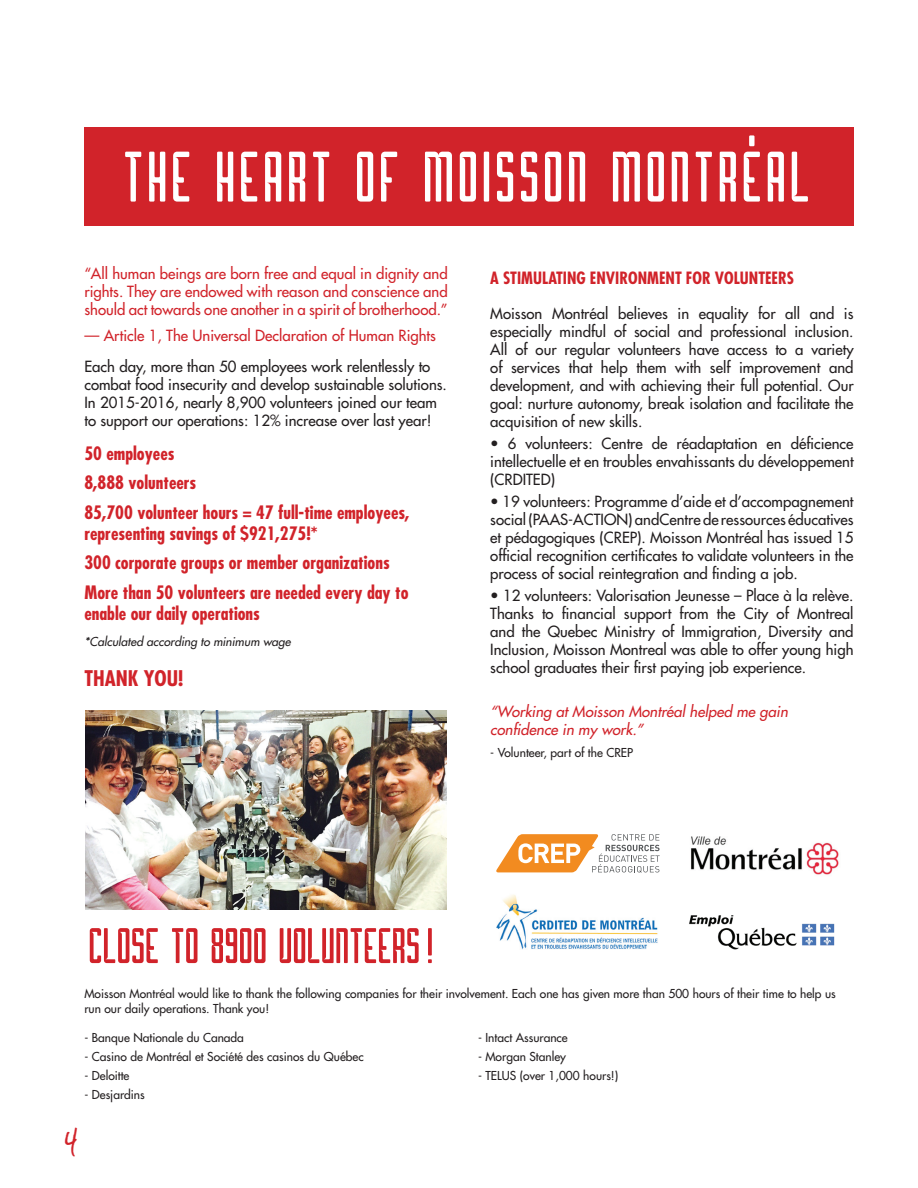
<style>
.page{position:relative;width:918px;height:1188px;background:#fff}
.page>*{position:absolute;margin:0;border:0;box-sizing:border-box;transform-origin:0 0}
.t1{font:75px "Borg";letter-spacing:.05em;color:#fff}
.t2{font:52.5px "Borg";color:#d1232a}
.t3{font:700 condensed 21px "Futura";color:#d1232a}
.t4{font:21px "Rock Salt";color:#d1232a}
.t5{font:700 condensed 18px/29.5px "Futura";color:#d1232a}
.t6{font:700 condensed 16.5px "Futura";color:#d1232a}
.t7{font:15px/18px "Futura";color:#231f20;text-align:justify}
.t8{font:15px/18px "Futura";color:#d1232a;text-align:justify}
.t9{font:italic 15px/18px "Futura";color:#d1232a}
.t10{font:12px/15px "Futura";color:#231f20}
.t11{font:italic 12px "Futura";color:#231f20}
</style>
<div class="page">
<div style="left:84px;top:128px;width:770px;height:98px;background:#d1232a"></div>
<img style="left:85px;top:710px;width:362px;height:199px">
<svg style="left:496px;top:834px;width:164px;height:39px"></svg>
<img style="left:497px;top:894px;width:161px;height:55px">
<img style="left:689px;top:915px;width:146px;height:35px">
<img style="left:690px;top:836px;width:149px;height:39px">
<h1 class="t1" style="left:123px;top:135px;width:324px">THE HEARTOF MOISSON</h1>
<h1 class="t1" style="left:611px;top:135px;width:197px">MONTRÉAL</h1>
<p class="t8" style="left:84px;top:264px;width:365px">“All human beings are born free and equal in dignity and rights. They are endowed with reason and conscience and should act towards one another in a spirit of brotherhood.”</p>
<p class="t8" style="left:84px;top:327px;width:353px">— Article 1, The Universal Declaration of Human Rights</p>
<p class="t7" style="left:84px;top:357px;width:364px;text-align:left">Each day, more than 50 employees work relentlessly to combat food insecurity and develop sustainable solutions.<br>In 2015-2016, nearly 8,900 volunteers joined our team to support our operations: 12% increase over last year!</p>
<p class="t5" style="left:84px;top:438px;width:327px">50 employees<br>8,888 volunteers<br>85,700 volunteer hours = 47 full-time employees,</p>
<p class="t5" style="left:84px;top:518px;width:326px">representing savings of $921,275!*<br>300 corporate groups or member organizations<br>More than 50 volunteers are needed every day to</p>
<p class="t5" style="left:84px;top:598px;width:177px">enable our daily operations</p>
<p class="t11" style="left:84px;top:634px;width:208px">*Calculated according to minimum wage</p>
<h3 class="t3" style="left:84px;top:665px;width:33px">THANK</h3>
<h3 class="t3" style="left:144px;top:665px;width:41px">YOU!</h3>
<p class="t6" style="left:490px;top:267px;width:305px">A stimulating environment for volunteers</p>
<p class="t7" style="left:490px;top:304px;width:365px">Moisson Montréal believes in equality for all and is especially mindful of social and professional inclusion.<br>All of our regular volunteers have access to a variety of services that help them with self improvement and development, and with achieving their full potential. Our goal: nurture autonomy, break isolation and facilitate the acquisition of new skills.</p>
<p class="t7" style="left:490px;top:434px;width:365px">• 6 volunteers: Centre de réadaptation en déficience intellectuelle et en troubles envahissants du développement (CRDITED)</p>
<p class="t7" style="left:490px;top:493px;width:365px">• 19 volunteers: Programme d’aide et d’accompagnement social (PAAS-ACTION) andCentre de ressources éducatives et pédagogiques (CREP). Moisson Montréal has issued 15 official recognition certificates to validate volunteers in the process of social reintegration and finding a job.</p>
<p class="t7" style="left:490px;top:587px;width:365px">• 12 volunteers: Valorisation Jeunesse – Place à la relève.<br>Thanks to financial support from the City of Montreal and the Quebec Ministry of Immigration, Diversity and Inclusion, Moisson Montreal was able to offer young high school graduates their first paying job experience.</p>
<p class="t9" style="left:490px;top:702px;width:299px">“Working at Moisson Montréal helped me gain confidence in my work.”</p>
<p class="t10" style="left:490px;top:745px;width:144px">- Volunteer, part of the CREP</p>
<h2 class="t2" style="left:88px;top:917px;width:15px">CLOSE</h2>
<h2 class="t2" style="left:171px;top:917px;width:123px">TO 8900 VOLUNTEE</h2>
<h2 class="t2" style="left:392px;top:917px;width:43px">RS !</h2>
<p class="t10" style="left:84px;top:986px;width:753px">Moisson Montréal would like to thank the following companies for their involvement. Each one has given more than 500 hours of their time to help us run our daily operations. Thank you!</p>
<p class="t10" style="left:84px;top:1030px;width:161px">- Banque Nationale du Canada</p>
<p class="t10" style="left:84px;top:1049px;width:281px">- Casino de Montréal et Société des casinos du Québec</p>
<p class="t10" style="left:84px;top:1068px;width:47px">- Deloitte</p>
<p class="t10" style="left:84px;top:1087px;width:62px">- Desjardins</p>
<p class="t10" style="left:478px;top:1030px;width:91px">- Intact Assurance</p>
<p class="t10" style="left:478px;top:1049px;width:90px">- Morgan Stanley</p>
<p class="t10" style="left:478px;top:1068px;width:142px">- TELUS (over 1,000 hours!)</p>
<h3 class="t4" style="left:64px;top:1129px;width:15px">4</h3>
</div>
